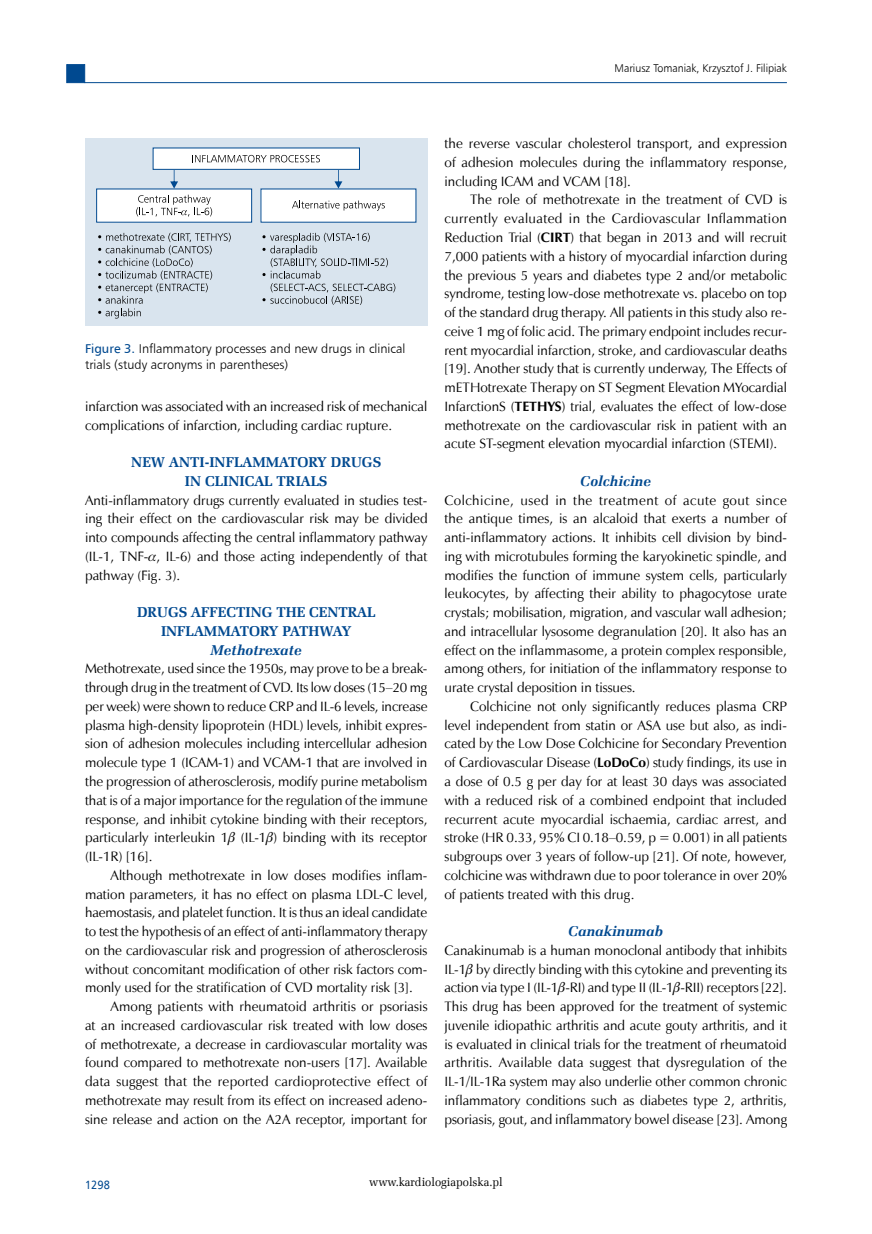
<style>
.page{position:relative;width:872px;height:1234px;background:#fff}
.page>*{position:absolute;margin:0;border:0;box-sizing:border-box;transform-origin:0 0}
.t1{font:700 14.25px/18.8px "Zapf Ellipt EU";color:#004990;text-align:center}
.t2{font:italic 700 14.25px "Zapf Ellipt EU";color:#004990}
.t3{font:13.65px/18.8px "Zapf Humnst EU";color:#000;text-align:justify}
.t4{font:12.75px/16.5px "Humnst 777 Lt EU";color:#000}
.t5{font:12px "Zapf Ellipt EU";color:#000;scale:.95 1}
.t6{font:12px "Humnst 777 EU";color:#004990;scale:.9 1}
.t7{font:11.25px "Humnst 777 Lt EU";color:#000;scale:.95 1}
.s1{font-family:"Humnst 777 EU";color:#004990}
.s2{font-weight:700}
</style>
<div class="page">
<hr style="left:85px;top:82px;width:702px;height:1px;background:#004990">
<div style="left:66px;top:64px;width:19px;height:19px;background:#004990;border:1px solid #004990"></div>
<div style="left:85px;top:139px;width:342px;height:187px;background:#d9e4ee"></div>
<svg style="left:170px;top:170px;width:8px;height:18px"></svg>
<svg style="left:334px;top:170px;width:8px;height:18px"></svg>
<div style="left:153px;top:148px;width:206px;height:21px;background:#fff"></div>
<div style="left:153px;top:147px;width:207px;height:23px;border:1px solid #004990"></div>
<svg style="left:192px;top:155px;width:128px;height:7px"></svg>
<div style="left:97px;top:189px;width:155px;height:33px;background:#fff"></div>
<svg style="left:136px;top:195px;width:76px;height:21px"></svg>
<div style="left:261px;top:189px;width:155px;height:33px;background:#fff"></div>
<svg style="left:292px;top:200px;width:93px;height:10px"></svg>
<svg style="left:262px;top:233px;width:133px;height:72px"></svg>
<svg style="left:98px;top:233px;width:133px;height:85px"></svg>
<p class="t7" style="left:614px;top:61px;width:183px">Mariusz Tomaniak, Krzysztof J. Filipiak</p>
<p class="t4" style="left:85px;top:339px;width:322px"><span class="s1">Figure 3.</span> Inflammatory processes and new drugs in clinical trials (study acronyms in parentheses)</p>
<p class="t3" style="left:85px;top:396px;width:344px">infarction was associated with an increased risk of mechanical complications of infarction, including cardiac rupture.</p>
<p class="t1" style="left:131px;top:453px;width:251px">NEW ANTI-INFLAMMATORY DRUGS<br>IN CLINICAL TRIALS</p>
<p class="t3" style="left:85px;top:490px;width:344px">Anti-inflammatory drugs currently evaluated in studies test&shy;ing their effect on the cardiovascular risk may be divided into compounds affecting the central inflammatory pathway (IL-1, TNF- , IL-6) and those acting independently of that pathway (Fig. 3).</p>
<p class="t1" style="left:137px;top:603px;width:240px">DRUGS AFFECTING THE CENTRAL<br>INFLAMMATORY PATHWAY</p>
<p class="t2" style="left:211px;top:640px;width:93px">Methotrexate</p>
<p class="t3" style="left:85px;top:659px;width:344px">Methotrexate, used since the 1950s, may prove to be a break&shy;through drug in the treatment of CVD. Its low doses (15–20 mg per week) were shown to reduce CRP and IL-6 levels, increase plasma high-density lipoprotein (HDL) levels, inhibit expres&shy;sion of adhesion molecules including intercellular adhesion molecule type 1 (ICAM-1) and VCAM-1 that are involved in the progression of atherosclerosis, modify purine metabolism that is of a major importance for the regulation of the immune response, and inhibit cytokine binding with their receptors, particularly interleukin 1 (IL-1 ) binding with its receptor (IL-1R) [16].</p>
<p class="t3" style="left:85px;top:865px;width:344px;text-indent:25px">Although methotrexate in low doses modifies inflam&shy;mation parameters, it has no effect on plasma LDL-C level, haemostasis, and platelet function. It is thus an ideal candidate to test the hypothesis of an effect of anti-inflammatory therapy on the cardiovascular risk and progression of atherosclerosis without concomitant modification of other risk factors com&shy;monly used for the stratification of CVD mortality risk [3].</p>
<p class="t3" style="left:85px;top:996px;width:344px;text-indent:25px">Among patients with rheumatoid arthritis or psoriasis at an increased cardiovascular risk treated with low doses of methotrexate, a decrease in cardiovascular mortality was found compared to methotrexate non-users [17]. Available data suggest that the reported cardioprotective effect of methotrexate may result from its effect on increased adeno&shy;sine release and action on the A2A receptor, important for</p>
<p class="t3" style="left:444px;top:134px;width:344px">the reverse vascular cholesterol transport, and expression of adhesion molecules during the inflammatory response, including ICAM and VCAM [18].</p>
<p class="t3" style="left:444px;top:190px;width:344px;text-indent:25px">The role of methotrexate in the treatment of CVD is currently evaluated in the Cardiovascular Inflammation Reduction Trial (<span class="s2">CIRT</span>) that began in 2013 and will recruit 7,000 patients with a history of myocardial infarction during the previous 5 years and diabetes type 2 and/or metabolic syndrome, testing low-dose methotrexate vs. placebo on top of the standard drug therapy. All patients in this study also re&shy;ceive 1 mg of folic acid. The primary endpoint includes recur&shy;rent myocardial infarction, stroke, and cardiovascular deaths [19]. Another study that is currently underway, The Effects of mETHotrexate Therapy on ST Segment Elevation MYocardial InfarctionS (<span class="s2">TETHYS</span>) trial, evaluates the effect of low-dose methotrexate on the cardiovascular risk in patient with an acute ST-segment elevation myocardial infarction (STEMI).</p>
<p class="t2" style="left:580px;top:472px;width:72px">Colchicine</p>
<p class="t3" style="left:444px;top:490px;width:344px">Colchicine, used in the treatment of acute gout since the antique times, is an alcaloid that exerts a number of anti-inflammatory actions. It inhibits cell division by bind&shy;ing with microtubules forming the karyokinetic spindle, and modifies the function of immune system cells, particularly leukocytes, by affecting their ability to phagocytose urate crystals; mobilisation, migration, and vascular wall adhesion; and intracellular lysosome degranulation [20]. It also has an effect on the inflammasome, a protein complex responsible, among others, for initiation of the inflammatory response to urate crystal deposition in tissues.</p>
<p class="t3" style="left:444px;top:696px;width:344px;text-indent:25px">Colchicine not only significantly reduces plasma CRP level independent from statin or ASA use but also, as indi&shy;cated by the Low Dose Colchicine for Secondary Prevention of Cardiovascular Disease (<span class="s2">LoDoCo</span>) study findings, its use in a dose of 0.5 g per day for at least 30 days was associated with a reduced risk of a combined endpoint that included recurrent acute myocardial ischaemia, cardiac arrest, and stroke (HR 0.33, 95% CI 0.18–0.59, p = 0.001) in all patients subgroups over 3 years of follow-up [21]. Of note, however, colchicine was withdrawn due to poor tolerance in over 20% of patients treated with this drug.</p>
<p class="t2" style="left:568px;top:922px;width:96px">Canakinumab</p>
<p class="t3" style="left:444px;top:940px;width:344px">Canakinumab is a human monoclonal antibody that inhibits IL-1 by directly binding with this cytokine and preventing its action via type I (IL-1 -RI) and type II (IL-1 -RII) receptors [22].<br>This drug has been approved for the treatment of systemic juvenile idiopathic arthritis and acute gouty arthritis, and it is evaluated in clinical trials for the treatment of rheumatoid arthritis. Available data suggest that dysregulation of the IL-1/IL-1Ra system may also underlie other common chronic inflammatory conditions such as diabetes type 2, arthritis, psoriasis, gout, and inflammatory bowel disease [23]. Among</p>
<p class="t6" style="left:85px;top:1176px;width:29px">1298</p>
<p class="t5" style="left:369px;top:1173px;width:142px">www.kardiologiapolska.pl</p>
</div>
